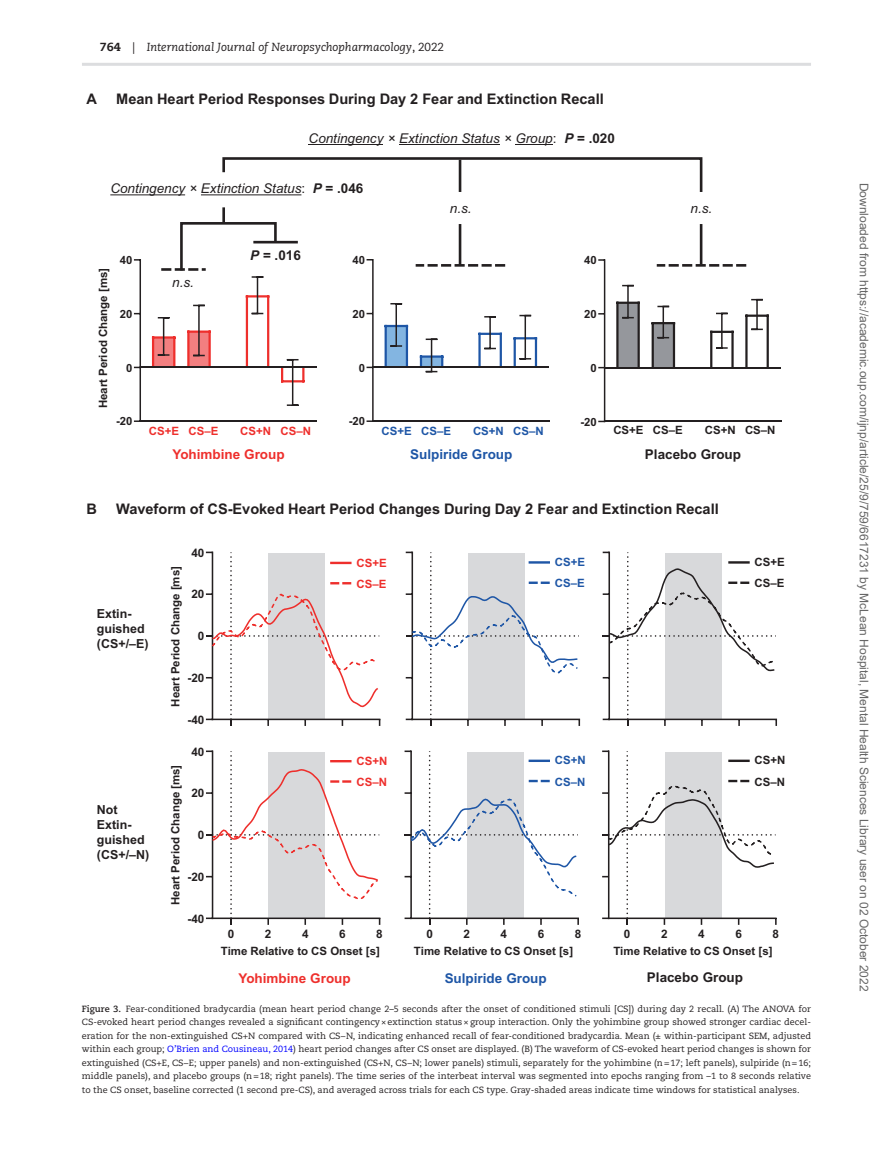
<style>
.page{position:relative;width:893px;height:1174px;background:#fff}
.page>*{position:absolute;margin:0;border:0;box-sizing:border-box;transform-origin:0 0}
.t1{font:700 14.55px "Arial";color:#231f20}
.t2{font:italic 13.5px "Arial";color:#231f20}
.t3{font:700 13.5px "Arial";color:#231f20}
.t4{font:700 13.5px "Arial";color:#ee2f2c}
.t5{font:700 13.5px "Arial";color:#1e56a6}
.t6{font:700 12.45px/15px "Arial";color:#231f20}
.t7{font:12px "Arial";color:#666}
.t8{font:italic 11.7px "Caecilia LT Std";color:#231f20}
.t9{font:700 11.7px "Arial";color:#231f20}
.t10{font:700 11.4px/21.1px "Arial";color:#231f20}
.t11{font:700 11.4px/21.1px "Arial";color:#ee2f2c}
.t12{font:700 11.4px/21.1px "Arial";letter-spacing:-.005em;color:#1e56a6}
.t13{font:700 11.25px "Arial";letter-spacing:.005em;color:#231f20}
.t14{font:9px/13.5px "Caecilia LT Std";color:#231f20;text-align:justify}
.s1{font-weight:800;font-style:normal}
.s2{font-style:normal}
.s3{font-weight:700}
.s4{font-weight:700;font-style:normal}
.s5{font-style:italic}
.s6{font-family:"Gandhari Unicode"}
.s7{color:#00f}
</style>
<div class="page">
<hr style="left:82px;top:63px;width:729px;height:3px;background:#dcdddf">
<hr style="left:140px;top:420px;width:177px;height:2px;background:#231f20">
<hr style="left:140px;top:367px;width:176px;height:1px;background:#231f20">
<hr style="left:140px;top:259px;width:1px;height:163px;background:#231f20">
<svg style="left:134px;top:420px;width:6px;height:2px"></svg>
<svg style="left:134px;top:259px;width:6px;height:2px"></svg>
<hr style="left:372px;top:420px;width:178px;height:2px;background:#231f20">
<hr style="left:373px;top:367px;width:176px;height:1px;background:#231f20">
<hr style="left:372px;top:259px;width:2px;height:163px;background:#231f20">
<svg style="left:420px;top:338px;width:23px;height:34px"></svg>
<svg style="left:514px;top:315px;width:23px;height:52px"></svg>
<svg style="left:385px;top:303px;width:23px;height:64px"></svg>
<svg style="left:478px;top:316px;width:24px;height:51px"></svg>
<hr style="left:604px;top:421px;width:177px;height:1px;background:#231f20">
<hr style="left:605px;top:367px;width:176px;height:1px;background:#231f20">
<hr style="left:604px;top:259px;width:1px;height:163px;background:#231f20">
<svg style="left:652px;top:306px;width:23px;height:61px"></svg>
<svg style="left:745px;top:299px;width:24px;height:68px"></svg>
<svg style="left:616px;top:285px;width:24px;height:82px"></svg>
<svg style="left:710px;top:313px;width:24px;height:54px"></svg>
<hr style="left:309px;top:144px;width:74px;height:1px;background:#231f20">
<hr style="left:399px;top:144px;width:101px;height:1px;background:#231f20">
<hr style="left:515px;top:144px;width:38px;height:1px;background:#231f20">
<svg style="left:110px;top:194px;width:75px;height:1px"></svg>
<svg style="left:201px;top:194px;width:20px;height:1px"></svg>
<svg style="left:704px;top:264px;width:42px;height:3px"></svg>
<svg style="left:221px;top:157px;width:483px;height:110px"></svg>
<svg style="left:206px;top:551px;width:174px;height:175px"></svg>
<svg style="left:206px;top:750px;width:174px;height:175px"></svg>
<svg style="left:406px;top:551px;width:174px;height:175px"></svg>
<svg style="left:405px;top:750px;width:174px;height:175px"></svg>
<svg style="left:603px;top:551px;width:174px;height:175px"></svg>
<svg style="left:602px;top:750px;width:175px;height:175px"></svg>
<svg style="left:152px;top:221px;width:152px;height:185px"></svg>
<div style="left:449px;top:192px;width:260px;height:32px;background:#fff"></div>
<p class="t8" style="left:100px;top:40px;width:346px"><span class="s1">764</span> <span class="s2">|</span> International Journal of Neuropsychopharmacology<span class="s2">, 2022</span></p>
<h1 class="t1" style="left:86px;top:89px;width:12px">A</h1>
<h1 class="t1" style="left:116px;top:89px;width:489px">Mean Heart Period Responses During Day 2 Fear and Extinction Recall</h1>
<h2 class="t2" style="left:309px;top:129px;width:308px">Contingency × Extinction Status × Group<span class="s2">:</span> <span class="s3">P</span> <span class="s4">= .020</span></h2>
<h2 class="t2" style="left:110px;top:179px;width:255px">Contingency × Extinction Status<span class="s2">:</span> <span class="s3">P</span> <span class="s4">= .046</span></h2>
<h2 class="t2" style="left:450px;top:199px;width:23px">n.s.</h2>
<h2 class="t2" style="left:691px;top:199px;width:23px">n.s.</h2>
<p class="t13" style="left:120px;top:253px;width:14px">40</p>
<h2 class="t3" style="left:250px;top:246px;width:52px"><span class="s5">P</span> = .016</h2>
<p class="t13" style="left:352px;top:252px;width:14px">40</p>
<p class="t13" style="left:584px;top:253px;width:14px">40</p>
<p class="t10" style="left:93px;top:408px;width:142px;rotate:-90deg">Heart Period Ch na ge m[ ]s</p>
<p class="t13" style="left:120px;top:306px;width:14px">20</p>
<p class="t13" style="left:126px;top:360px;width:8px">0</p>
<h2 class="t2" style="left:172px;top:274px;width:23px">n.s.</h2>
<p class="t13" style="left:352px;top:306px;width:14px">20</p>
<p class="t13" style="left:359px;top:360px;width:8px">0</p>
<p class="t13" style="left:584px;top:306px;width:14px">20</p>
<p class="t13" style="left:590px;top:360px;width:8px">0</p>
<p class="t13" style="left:116px;top:414px;width:18px">-20</p>
<p class="t11" style="left:149px;top:421px;width:71px">CS+E CS–E</p>
<p class="t11" style="left:240px;top:421px;width:72px">CS+N CS–N</p>
<p class="t13" style="left:349px;top:414px;width:18px">-20</p>
<p class="t12" style="left:382px;top:421px;width:71px">CS+E CS–E</p>
<p class="t12" style="left:473px;top:421px;width:72px">CS+N CS–N</p>
<p class="t13" style="left:580px;top:414px;width:18px">-20</p>
<p class="t10" style="left:613px;top:420px;width:71px">CS+E CS–E</p>
<p class="t10" style="left:705px;top:420px;width:72px">CS+N CS–N</p>
<h2 class="t4" style="left:172px;top:445px;width:114px">Yohimbine Group</h2>
<h2 class="t5" style="left:410px;top:445px;width:104px">Sulpiride Group</h2>
<h2 class="t3" style="left:645px;top:445px;width:98px">Placebo Group</h2>
<h1 class="t1" style="left:86px;top:499px;width:12px">B</h1>
<h1 class="t1" style="left:116px;top:499px;width:604px">Waveform of CS-Evoked Heart Period Changes During Day 2 Fear and Extinction Recall</h1>
<h3 class="t6" style="left:97px;top:606px;width:53px">Extin&shy;guished (CS+/–E)</h3>
<h3 class="t6" style="left:97px;top:802px;width:54px">Not<br>Extin&shy;guished (CS+/–N)</h3>
<p class="t9" style="left:191px;top:545px;width:15px">40</p>
<p class="t10" style="left:165px;top:706px;width:142px;rotate:-90deg">Heart Period Change [ms]</p>
<p class="t9" style="left:191px;top:586px;width:15px">20</p>
<p class="t9" style="left:198px;top:628px;width:8px">0</p>
<p class="t9" style="left:187px;top:670px;width:18px">-20</p>
<p class="t9" style="left:187px;top:712px;width:18px">-40</p>
<p class="t9" style="left:191px;top:743px;width:15px">40</p>
<p class="t10" style="left:165px;top:905px;width:142px;rotate:-90deg">Heart Period Change [ms]</p>
<p class="t9" style="left:191px;top:785px;width:15px">20</p>
<p class="t9" style="left:198px;top:827px;width:8px">0</p>
<p class="t9" style="left:188px;top:869px;width:18px">-20</p>
<p class="t9" style="left:188px;top:910px;width:18px">-40</p>
<p class="t11" style="left:356px;top:552px;width:32px">CS+E<br>CS–E</p>
<p class="t11" style="left:356px;top:750px;width:32px">CS+N<br>CS–N</p>
<p class="t12" style="left:555px;top:552px;width:32px">CS+E<br>CS–E</p>
<p class="t12" style="left:555px;top:750px;width:32px">CS+N<br>CS–N</p>
<p class="t10" style="left:755px;top:552px;width:32px">CS+E<br>CS–E</p>
<p class="t10" style="left:755px;top:750px;width:32px">CS+N<br>CS–N</p>
<p class="t9" style="left:228px;top:926px;width:8px">0</p>
<p class="t9" style="left:265px;top:926px;width:8px">2</p>
<p class="t9" style="left:302px;top:926px;width:8px">4</p>
<p class="t9" style="left:339px;top:926px;width:8px">6</p>
<p class="t9" style="left:376px;top:926px;width:8px">8</p>
<p class="t9" style="left:426px;top:926px;width:8px">0</p>
<p class="t9" style="left:464px;top:926px;width:8px">2</p>
<p class="t9" style="left:501px;top:926px;width:8px">4</p>
<p class="t9" style="left:538px;top:926px;width:8px">6</p>
<p class="t9" style="left:575px;top:926px;width:8px">8</p>
<p class="t9" style="left:624px;top:926px;width:8px">0</p>
<p class="t9" style="left:661px;top:926px;width:8px">2</p>
<p class="t9" style="left:698px;top:926px;width:8px">4</p>
<p class="t9" style="left:735px;top:926px;width:8px">6</p>
<p class="t9" style="left:773px;top:926px;width:8px">8</p>
<p class="t10" style="left:221px;top:941px;width:161px">Time Relative to CS Onset [s]</p>
<p class="t10" style="left:414px;top:941px;width:161px">Time Relative to CS Onset [s]</p>
<p class="t10" style="left:613px;top:941px;width:161px">Time Relative to CS Onset [s]</p>
<h2 class="t4" style="left:238px;top:969px;width:114px">Yohimbine Group</h2>
<h2 class="t5" style="left:445px;top:969px;width:104px">Sulpiride Group</h2>
<h2 class="t3" style="left:647px;top:968px;width:98px">Placebo Group</h2>
<p class="t14" style="left:82px;top:1002px;width:731px"><span class="s3">Figure 3.</span> Fear-conditioned bradycardia (mean heart period change 2–5 seconds after the onset of conditioned stimuli [CS]) during day 2 recall. (A) The ANOVA for CS-evoked heart period changes revealed a significant contingency<span class="s6">×</span>extinction status<span class="s6">×</span>group interaction. Only the yohimbine group showed stronger cardiac decel&shy;eration for the non-extinguished CS+N compared with CS−N, indicating enhanced recall of fear-conditioned bradycardia. Mean (± within-participant SEM, adjusted within each group; <span class="s7">O’Brien and Cousineau, 2014</span>) heart period changes after CS onset are displayed. (B) The waveform of CS-evoked heart period changes is shown for extinguished (CS+E, CS−E; upper panels) and non-extinguished (CS+N, CS−N; lower panels) stimuli, separately for the yohimbine (n=17; left panels), sulpiride (n=16; middle panels), and placebo groups (n=18; right panels). The time series of the interbeat interval was segmented into epochs ranging from –1 to 8 seconds relative to the CS onset, baseline corrected (1 second pre-CS), and averaged across trials for each CS type. Gray-shaded areas indicate time windows for statistical analyses.</p>
<h3 class="t7" style="left:868px;top:182px;width:810px;rotate:90deg">Downloaded from https://academic.oup.com/ijnp/article/25/9/759/6617231 by McLean Hospital, Mental Health Sciences Library user on 02 October 2022</h3>
</div>
